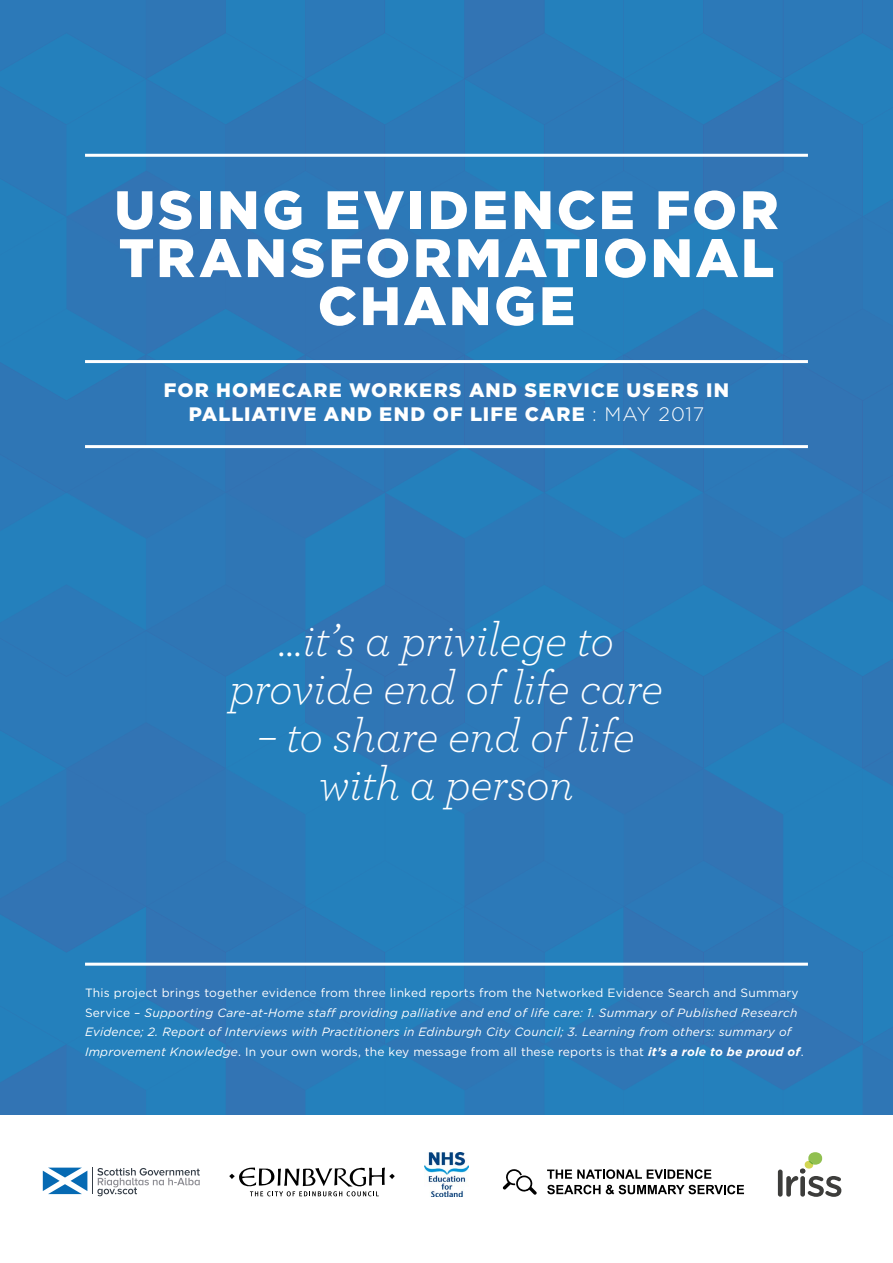
<style>
.page{position:relative;width:893px;height:1263px;background:#fff}
.page>*{position:absolute;margin:0;border:0;box-sizing:border-box;transform-origin:0 0}
.t1{font:900 54px/48px "Gotham";letter-spacing:.05em;color:#fff;text-align:center}
.cover_quote{font:italic 300 48px/48px "Archer";letter-spacing:-.015em;color:#fff;text-align:center}
.Cover_sub_title{font:900 19.5px/24px "Gotham";letter-spacing:.06em;color:#fff;text-align:center}
.Cover_info{font:italic 12px/19.5px "Gotham";letter-spacing:.02em;color:#fff}
.s1{font-weight:300}
.s2{font-style:normal}
.s3{font-weight:700}
</style>
<div class="page">
<div style="left:0;top:0;width:893px;height:1114px;background:#2c79b8"></div>
<svg style="left:43px;top:1167px;width:157px;height:29px"></svg>
<svg style="left:229px;top:1167px;width:166px;height:29px"></svg>
<svg style="left:503px;top:1169px;width:34px;height:26px"></svg>
<svg style="left:547px;top:1169px;width:164px;height:10px"></svg>
<svg style="left:547px;top:1185px;width:197px;height:9px"></svg>
<img style="left:424px;top:1152px;width:45px;height:45px">
<div style="left:778px;top:1169px;width:5px;height:28px;background:#3d3d3b;border-radius:2px"></div>
<svg style="left:786px;top:1152px;width:55px;height:45px"></svg>
<hr style="left:85px;top:963px;width:723px;height:3px;background:#fff">
<hr style="left:85px;top:154px;width:723px;height:3px;background:#fff">
<hr style="left:85px;top:360px;width:723px;height:3px;background:#fff">
<hr style="left:85px;top:445px;width:723px;height:3px;background:#fff">
<p class="t1" style="left:114px;top:185px;width:666px">USING EVIDENCE FOR<br>TRANSFORMATIONAL<br>CHANGE</p>
<p class="Cover_sub_title" style="left:164px;top:378px;width:567px">FOR HOMECARE WORKERS AND SERVICE USERS IN<br>PALLIATIVE AND END OF LIFE CARE <span class="s1">: MAY 2017</span></p>
<p class="cover_quote" style="left:230px;top:614px;width:435px">…it’s a privilege to provide end of life care</p>
<p class="cover_quote" style="left:258px;top:710px;width:378px">– to share end of life with a person</p>
<p class="Cover_info" style="left:85px;top:983px;width:720px"><span class="s2">This project brings together evidence from three linked reports from the Networked Evidence Search and Summary Service –</span> Supporting Care-at-Home staff providing palliative and end of life care: 1. Summary of Published Research Evidence; 2. Report of Interviews with Practitioners in Edinburgh City Council; 3. Learning from others: summary of Improvement Knowledge<span class="s2">. In your own words, the key message from all these reports is that</span> <span class="s3">it’s a role to be proud of</span><span class="s2">.</span></p>
</div>
